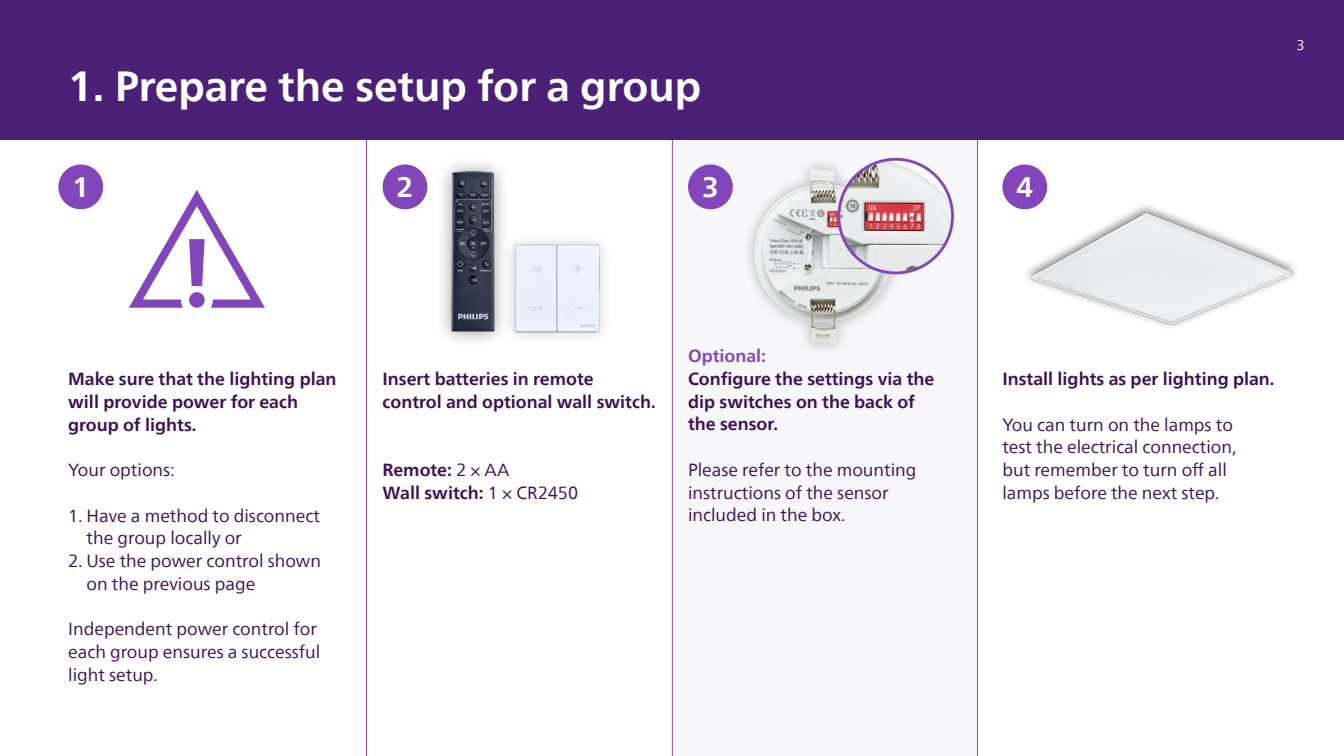
<style>
.page{position:relative;width:1344px;height:756px;background:#fff}
.page>*{position:absolute;margin:0;border:0;box-sizing:border-box;transform-origin:0 0}
.t1{font:700 42px "Neue Frutiger World";color:#fff}
.t2{font:700 28px "Neue Frutiger World";color:#fff}
.t3{font:17.5px/22.8px "Neue Frutiger World";color:#3d0f58}
.t4{font:700 17.5px/22.8px "Neue Frutiger World";color:#3d0f58}
.t5{font:700 17.5px "Neue Frutiger World";color:#8345ba}
.t6{font:14px "Neue Frutiger World";color:#fff}
.s1{font-weight:400}
</style>
<div class="page">
<div style="left:673px;top:140px;width:304px;height:616px;background:#f7f7f9"></div>
<div style="left:741px;top:156px;width:164px;height:200px;background:#000;opacity:.3"></div>
<img style="left:753px;top:169px;width:141px;height:174px">
<img style="left:839px;top:159px;width:114px;height:114px;border-radius:57px">
<div style="left:837px;top:158px;width:117px;height:116px;border:3px solid #8345ba;border-radius:50%"></div>
<div style="left:0;top:0;width:1344px;height:140px;background:#4b2177"></div>
<img style="left:402px;top:163px;width:101px;height:178px">
<img style="left:462px;top:225px;width:142px;height:116px">
<img style="left:1010px;top:191px;width:286px;height:136px">
<svg style="left:129px;top:190px;width:136px;height:118px"></svg>
<hr style="left:366px;top:140px;width:1px;height:616px;background:#8345ba">
<hr style="left:672px;top:140px;width:1px;height:616px;background:#8345ba">
<hr style="left:977px;top:140px;width:1px;height:616px;background:#8345ba">
<div style="left:58px;top:164px;width:45px;height:45px;background:#8345ba;border-radius:50%"></div>
<div style="left:383px;top:164px;width:44px;height:45px;background:#8345ba;border-radius:50%"></div>
<div style="left:688px;top:164px;width:45px;height:45px;background:#8345ba;border-radius:50%"></div>
<div style="left:1002px;top:164px;width:45px;height:45px;background:#8345ba;border-radius:50%"></div>
<h1 class="t1" style="left:68px;top:49px;width:635px">1. Prepare the setup for a group</h1>
<h2 class="t2" style="left:72px;top:162px;width:18px">1</h2>
<h2 class="t2" style="left:397px;top:162px;width:18px">2</h2>
<h2 class="t2" style="left:702px;top:162px;width:18px">3</h2>
<h2 class="t2" style="left:1016px;top:162px;width:18px">4</h2>
<p class="t6" style="left:1297px;top:34px;width:10px">3</p>
<p class="t4" style="left:68px;top:367px;width:270px">Make sure that the lighting plan will provide power for each group of lights.</p>
<p class="t3" style="left:68px;top:459px;width:108px">Your options:</p>
<p class="t3" style="left:87px;top:504px;width:235px;text-indent:-18px">1. Have a method to disconnect the group locally or</p>
<p class="t3" style="left:87px;top:550px;width:236px;text-indent:-18px">2. Use the power control shown on the previous page</p>
<p class="t3" style="left:68px;top:618px;width:254px">Independent power control for each group ensures a successful light setup.</p>
<p class="t4" style="left:383px;top:367px;width:275px">Insert batteries in remote control and optional wall switch.</p>
<p class="t4" style="left:383px;top:458px;width:197px">Remote: <span class="s1">2 × AA<br></span>Wall switch: <span class="s1">1 × CR2450</span></p>
<p class="t5" style="left:688px;top:341px;width:80px">Optional:</p>
<p class="t4" style="left:688px;top:367px;width:248px">Configure the settings via the dip switches on the back of the sensor.</p>
<p class="t3" style="left:688px;top:459px;width:230px">Please refer to the mounting instructions of the sensor included in the box.</p>
<p class="t4" style="left:1002px;top:367px;width:274px">Install lights as per lighting plan.</p>
<p class="t3" style="left:1002px;top:413px;width:235px">You can turn on the lamps to test the electrical connection, but remember to turn off all lamps before the next step.</p>
</div>
